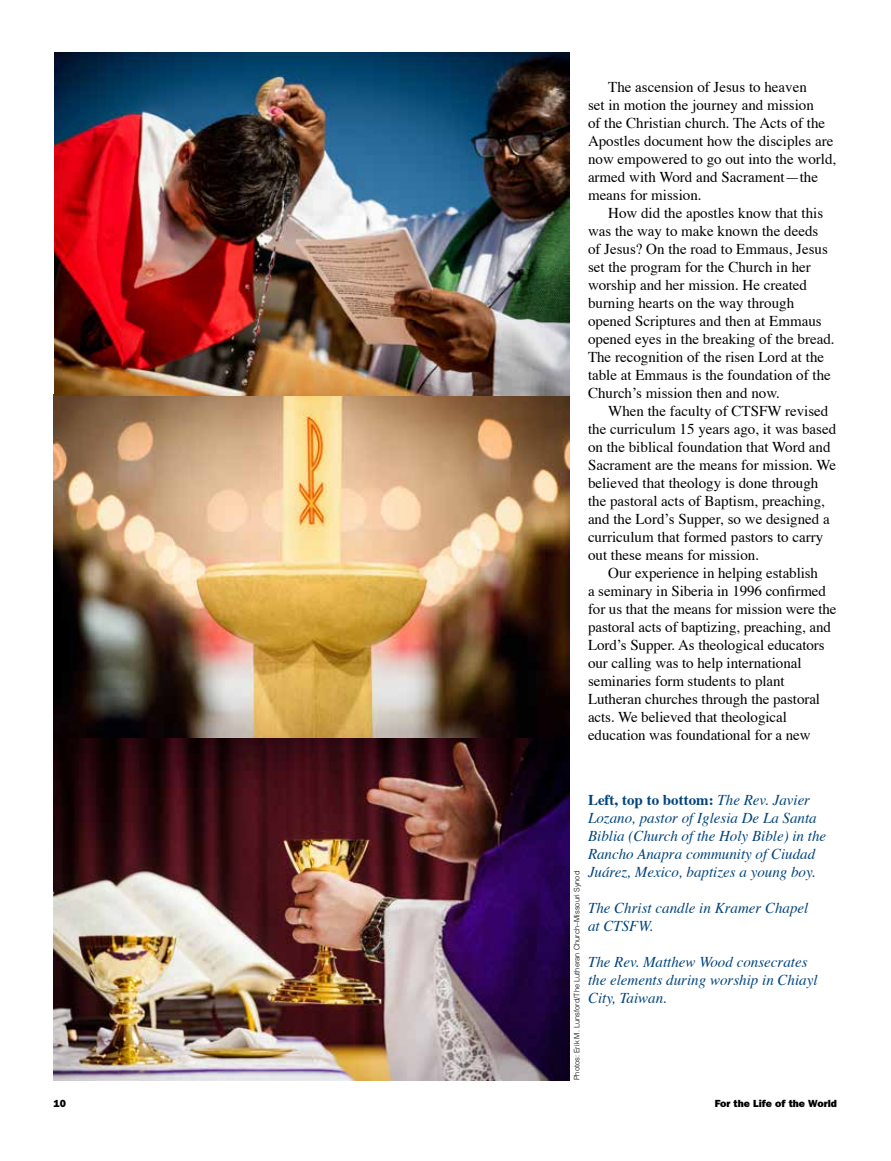
<style>
.page{position:relative;width:891px;height:1161px;background:#fff}
.page>*{position:absolute;margin:0;border:0;box-sizing:border-box;transform-origin:0 0}
.t1{font:15px/18px "Times";color:#000}
.t2{font:italic 15px/18px "Times";color:#00447c}
.t3{font:800 10.5px "Tee Franklin";color:#000}
.t4{font:300 7.5px "Helvetica";color:#000}
.s1{font-weight:700;font-style:normal}
</style>
<div class="page">
<img style="left:53px;top:52px;width:517px;height:1029px">
<p class="t1" style="left:588px;top:77px;width:250px;text-indent:20px">The ascension of Jesus to heaven<br>set in motion the journey and mission<br>of the Christian church. The Acts of the Apostles document how the disciples are now empowered to go out into the world, armed with Word and Sacrament—the means for mission.</p>
<p class="t1" style="left:588px;top:203px;width:248px;text-indent:20px">How did the apostles know that this was the way to make known the deeds of Jesus? On the road to Emmaus, Jesus set the program for the Church in her worship and her mission. He created burning hearts on the way through opened Scriptures and then at Emmaus opened eyes in the breaking of the bread.<br>The recognition of the risen Lord at the table at Emmaus is the foundation of the Church’s mission then and now.</p>
<p class="t1" style="left:588px;top:401px;width:250px;text-indent:20px">When the faculty of CTSFW revised the curriculum 15 years ago, it was based on the biblical foundation that Word and Sacrament are the means for mission. We believed that theology is done through the pastoral acts of Baptism, preaching, and the Lord’s Supper, so we designed a curriculum that formed pastors to carry out these means for mission.</p>
<p class="t1" style="left:588px;top:563px;width:250px;text-indent:20px">Our experience in helping establish<br>a seminary in Siberia in 1996 confirmed for us that the means for mission were the pastoral acts of baptizing, preaching, and Lord’s Supper. As theological educators our calling was to help international seminaries form students to plant Lutheran churches through the pastoral acts. We believed that theological education was foundational for a new</p>
<p class="t2" style="left:588px;top:790px;width:240px"><span class="s1">Left, top to bottom:</span> The Rev. Javier Lozano, pastor of Iglesia De La Santa Biblia (Church of the Holy Bible) in the Rancho Anapra community of Ciudad Juárez, Mexico, baptizes a young boy.</p>
<p class="t2" style="left:588px;top:898px;width:222px">The Christ candle in Kramer Chapel at CTSFW.</p>
<p class="t2" style="left:588px;top:952px;width:231px">The Rev. Matthew Wood consecrates the elements during worship in Chiayl<br>City, Taiwan.</p>
<p class="t4" style="left:572px;top:1080px;width:211px;rotate:-90deg">Photos: Erik M. Lunsford/The Lutheran Church–Missouri Synod</p>
<p class="t3" style="left:53px;top:1097px;width:14px">10</p>
<p class="t3" style="left:715px;top:1097px;width:124px">For the Life of the World</p>
</div>
